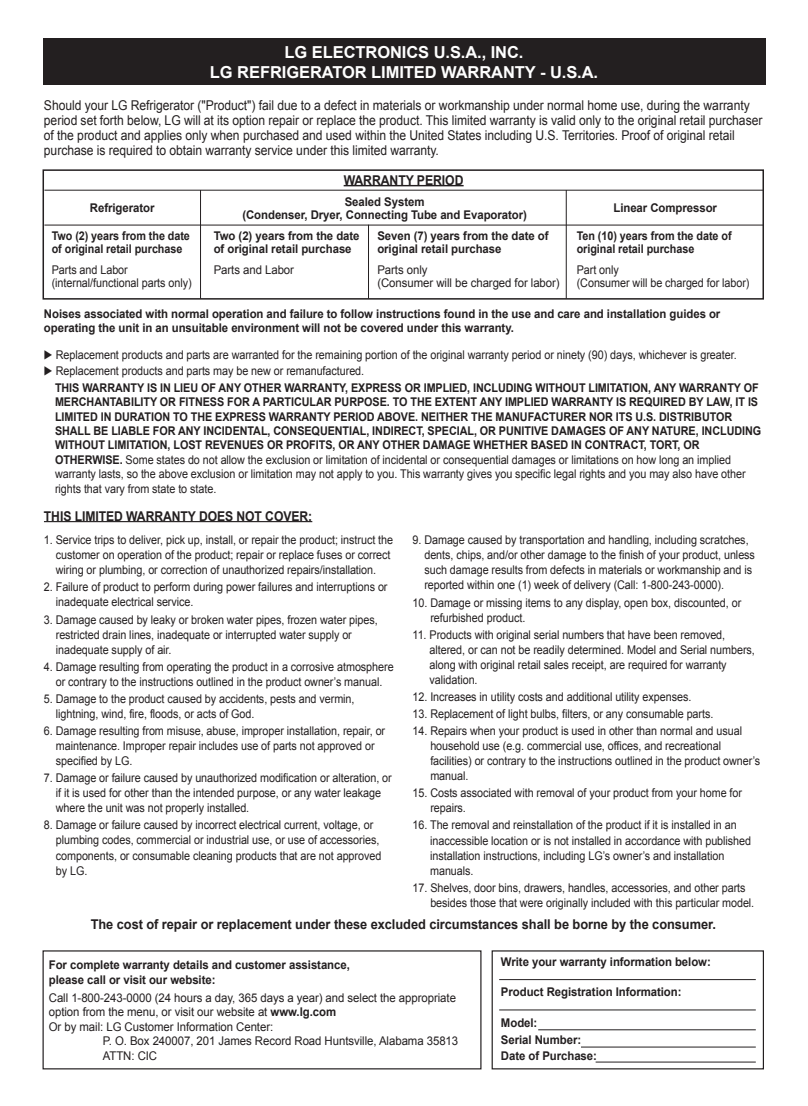
<style>
.page{position:relative;width:808px;height:1106px;background:#fff}
.page>*{position:absolute;margin:0;border:0;box-sizing:border-box;transform-origin:0 0}
.t1{font:700 16.5px/19.8px "Arial";letter-spacing:-.005em;color:#fff;text-align:center}
.t2{font:13.5px/15px "Arial";letter-spacing:-.005em;color:#231f20;scale:.9 1}
.t3{font:700 13.5px "Arial";letter-spacing:-.005em;color:#231f20;scale:.95 1}
.t4{font:700 13.5px "Arial";letter-spacing:-.005em;color:#231f20;scale:.9 1}
.t5{font:700 13.5px "Arial";letter-spacing:-.005em;color:#231f20;scale:.91 1}
.t6{font:12px/15px "Arial";letter-spacing:-.005em;color:#231f20;scale:.9 1}
.t7{font:700 12px/14.4px "Arial";letter-spacing:-.005em;color:#231f20;scale:.9 1}
.t8{font:700 12px/12.9px "Arial";letter-spacing:-.005em;color:#231f20;scale:.95 1}
.t9{font:12px/12.9px "Arial";letter-spacing:-.005em;color:#231f20;scale:.95 1}
.s1{font-weight:400}
.s2{font-weight:700}
</style>
<div class="page">
<div style="left:492px;top:950px;width:272px;height:119px;border:1px solid #231f20"></div>
<div style="left:43px;top:38px;width:722px;height:47px;background:#231f20"></div>
<hr style="left:44px;top:521px;width:268px;height:1px;background:#231f20">
<div style="left:43px;top:169px;width:721px;height:130px;border:2px solid #231f20"></div>
<hr style="left:344px;top:185px;width:120px;height:1px;background:#231f20">
<div style="left:43px;top:950px;width:438px;height:119px;border:1px solid #231f20"></div>
<hr style="left:499px;top:979px;width:257px;height:1px;background:#231f20">
<hr style="left:499px;top:1009px;width:257px;height:1px;background:#231f20">
<hr style="left:538px;top:1029px;width:218px;height:1px;background:#231f20">
<hr style="left:581px;top:1046px;width:175px;height:1px;background:#231f20">
<hr style="left:596px;top:1061px;width:160px;height:1px;background:#231f20">
<hr style="left:44px;top:190px;width:720px;height:1px;background:#231f20">
<hr style="left:44px;top:225px;width:720px;height:1px;background:#231f20">
<hr style="left:200px;top:190px;width:1px;height:108px;background:#231f20">
<hr style="left:566px;top:190px;width:1px;height:108px;background:#231f20">
<hr style="left:368px;top:225px;width:1px;height:73px;background:#231f20">
<h1 class="t1" style="left:210px;top:43px;width:390px">LG ELECTRONICS U.S.A., INC.<br>LG REFRIGERATOR LIMITED WARRANTY - U.S.A.</h1>
<p class="t2" style="left:44px;top:98px;width:800px">Should your LG Refrigerator ("Product") fail due to a defect in materials or workmanship under normal home use, during the warranty period set forth below, LG will at its option repair or replace the product. This limited warranty is valid only to the original retail purchaser of the product and applies only when purchased and used within the United States including U.S. Territories. Proof of original retail purchase is required to obtain warranty service under this limited warranty.</p>
<p class="t5" style="left:344px;top:171px;width:133px">WARRANTY PERIOD</p>
<p class="t8" style="left:90px;top:202px;width:70px">Refrigerator</p>
<p class="t8" style="left:242px;top:195px;width:301px;text-align:center">Sealed System<br>(Condenser, Dryer, Connecting Tube and Evaporator)</p>
<p class="t7" style="left:52px;top:230px;width:155px;line-height:12.9px">Two (2) years from the date of original retail purchase</p>
<p class="t6" style="left:52px;top:263px;width:157px;line-height:12.9px">Parts and Labor (internal/functional parts only)</p>
<p class="t8" style="left:377px;top:230px;width:182px">Seven (7) years from the date of original retail purchase</p>
<p class="t9" style="left:377px;top:263px;width:193px">Parts only<br>(Consumer will be charged for labor)</p>
<p class="t8" style="left:214px;top:230px;width:155px">Two (2) years from the date of original retail purchase</p>
<p class="t9" style="left:214px;top:263px;width:86px">Parts and Labor</p>
<p class="t8" style="left:613px;top:202px;width:111px">Linear Compressor</p>
<p class="t7" style="left:577px;top:230px;width:174px;line-height:12.9px">Ten (10) years from the date of original retail purchase</p>
<p class="t6" style="left:577px;top:263px;width:193px;line-height:12.9px">Part only<br>(Consumer will be charged for labor)</p>
<p class="t8" style="left:44px;top:307px;width:713px;line-height:14.4px">Noises associated with normal operation and failure to follow instructions found in the use and care and installation guides or operating the unit in an unsuitable environment will not be covered under this warranty.</p>
<p class="t6" style="left:56px;top:346px;width:758px;line-height:16.5px">Replacement products and parts are warranted for the remaining portion of the original warranty period or ninety (90) days, whichever is greater.<br>Replacement products and parts may be new or remanufactured.</p>
<p class="t7" style="left:55px;top:381px;width:786px">THIS WARRANTY IS IN LIEU OF ANY OTHER WARRANTY, EXPRESS OR IMPLIED, INCLUDING WITHOUT LIMITATION, ANY WARRANTY OF MERCHANTABILITY OR FITNESS FOR A PARTICULAR PURPOSE. TO THE EXTENT ANY IMPLIED WARRANTY IS REQUIRED BY LAW, IT IS LIMITED IN DURATION TO THE EXPRESS WARRANTY PERIOD ABOVE. NEITHER THE MANUFACTURER NOR ITS U.S. DISTRIBUTOR SHALL BE LIABLE FOR ANY INCIDENTAL, CONSEQUENTIAL, INDIRECT, SPECIAL, OR PUNITIVE DAMAGES OF ANY NATURE, INCLUDING WITHOUT LIMITATION, LOST REVENUES OR PROFITS, OR ANY OTHER DAMAGE WHETHER BASED IN CONTRACT, TORT, OR OTHERWISE. <span class="s1">Some states do not allow the exclusion or limitation of incidental or consequential damages or limitations on how long an implied warranty lasts, so the above exclusion or limitation may not apply to you. This warranty gives you specific legal rights and you may also have other rights that vary from state to state.</span></p>
<p class="t4" style="left:44px;top:507px;width:300px">THIS LIMITED WARRANTY DOES NOT COVER:</p>
<p class="t6" style="left:56px;top:532px;width:376px;text-indent:-12px">1. Service trips to deliver, pick up, install, or repair the product; instruct the customer on operation of the product; repair or replace fuses or correct wiring or plumbing, or correction of unauthorized repairs/installation.</p>
<p class="t6" style="left:56px;top:580px;width:370px;text-indent:-12px">2. Failure of product to perform during power failures and interruptions or inadequate electrical service.</p>
<p class="t6" style="left:56px;top:612px;width:359px;text-indent:-12px">3. Damage caused by leaky or broken water pipes, frozen water pipes, restricted drain lines, inadequate or interrupted water supply or inadequate supply of air.</p>
<p class="t6" style="left:44px;top:659px;width:390px;text-align:center">4. Damage resulting from operating the product in a corrosive atmosphere or contrary to the instructions outlined in the product owner’s manual.</p>
<p class="t6" style="left:56px;top:691px;width:333px;text-indent:-12px">5. Damage to the product caused by accidents, pests and vermin, lightning, wind, fire, floods, or acts of God.</p>
<p class="t6" style="left:56px;top:723px;width:367px;text-indent:-12px">6. Damage resulting from misuse, abuse, improper installation, repair, or maintenance. Improper repair includes use of parts not approved or specified by LG.</p>
<p class="t6" style="left:56px;top:770px;width:375px;text-indent:-12px">7. Damage or failure caused by unauthorized modification or alteration, or if it is used for other than the intended purpose, or any water leakage where the unit was not properly installed.</p>
<p class="t6" style="left:56px;top:817px;width:363px;text-indent:-12px">8. Damage or failure caused by incorrect electrical current, voltage, or plumbing codes, commercial or industrial use, or use of accessories, components, or consumable cleaning products that are not approved by LG.</p>
<p class="t6" style="left:424px;top:532px;width:369px;text-indent:-12px">9. Damage caused by transportation and handling, including scratches, dents, chips, and/or other damage to the finish of your product, unless such damage results from defects in materials or workmanship and is reported within one (1) week of delivery (Call: 1-800-243-0000).</p>
<p class="t6" style="left:430px;top:595px;width:347px;text-indent:-18px">10. Damage or missing items to any display, open box, discounted, or refurbished product.</p>
<p class="t6" style="left:429px;top:627px;width:363px;text-indent:-17px">11. Products with original serial numbers that have been removed, altered, or can not be readily determined. Model and Serial numbers, along with original retail sales receipt, are required for warranty validation.</p>
<p class="t6" style="left:412px;top:689px;width:311px">12. Increases in utility costs and additional utility expenses.</p>
<p class="t6" style="left:412px;top:706px;width:336px">13. Replacement of light bulbs, filters, or any consumable parts.</p>
<p class="t6" style="left:430px;top:723px;width:368px;text-indent:-18px">14. Repairs when your product is used in other than normal and usual household use (e.g. commercial use, offices, and recreational facilities) or contrary to the instructions outlined in the product owner’s manual.</p>
<p class="t6" style="left:430px;top:785px;width:348px;text-indent:-18px">15. Costs associated with removal of your product from your home for repairs.</p>
<p class="t6" style="left:430px;top:818px;width:358px;text-indent:-18px">16. The removal and reinstallation of the product if it is installed in an inaccessible location or is not installed in accordance with published installation instructions, including LG’s owner’s and installation manuals.</p>
<p class="t6" style="left:430px;top:880px;width:361px;text-indent:-18px">17. Shelves, door bins, drawers, handles, accessories, and other parts besides those that were originally included with this particular model.</p>
<p class="t3" style="left:91px;top:915px;width:660px">The cost of repair or replacement under these excluded circumstances shall be borne by the consumer.</p>
<p class="t8" style="left:49px;top:958px;width:318px;line-height:14.4px">For complete warranty details and customer assistance, please call or visit our website:</p>
<p class="t9" style="left:49px;top:991px;width:430px">Call 1-800-243-0000 (24 hours a day, 365 days a year) and select the appropriate</p>
<p class="t9" style="left:49px;top:1005px;width:304px">option from the menu, or visit our website at <span class="s2">www.lg.com</span></p>
<p class="t9" style="left:49px;top:1020px;width:238px">Or by mail: LG Customer Information Center:</p>
<p class="t9" style="left:103px;top:1034px;width:376px">P. O. Box 240007, 201 James Record Road Huntsville, Alabama 35813</p>
<p class="t9" style="left:103px;top:1049px;width:59px">ATTN: CIC</p>
<p class="t8" style="left:501px;top:955px;width:222px">Write your warranty information below:</p>
<p class="t8" style="left:501px;top:986px;width:192px">Product Registration Information:</p>
<p class="t8" style="left:501px;top:1015px;width:103px;line-height:16.5px">Model:<br>Serial Number:<br>Date of Purchase:</p>
</div>
